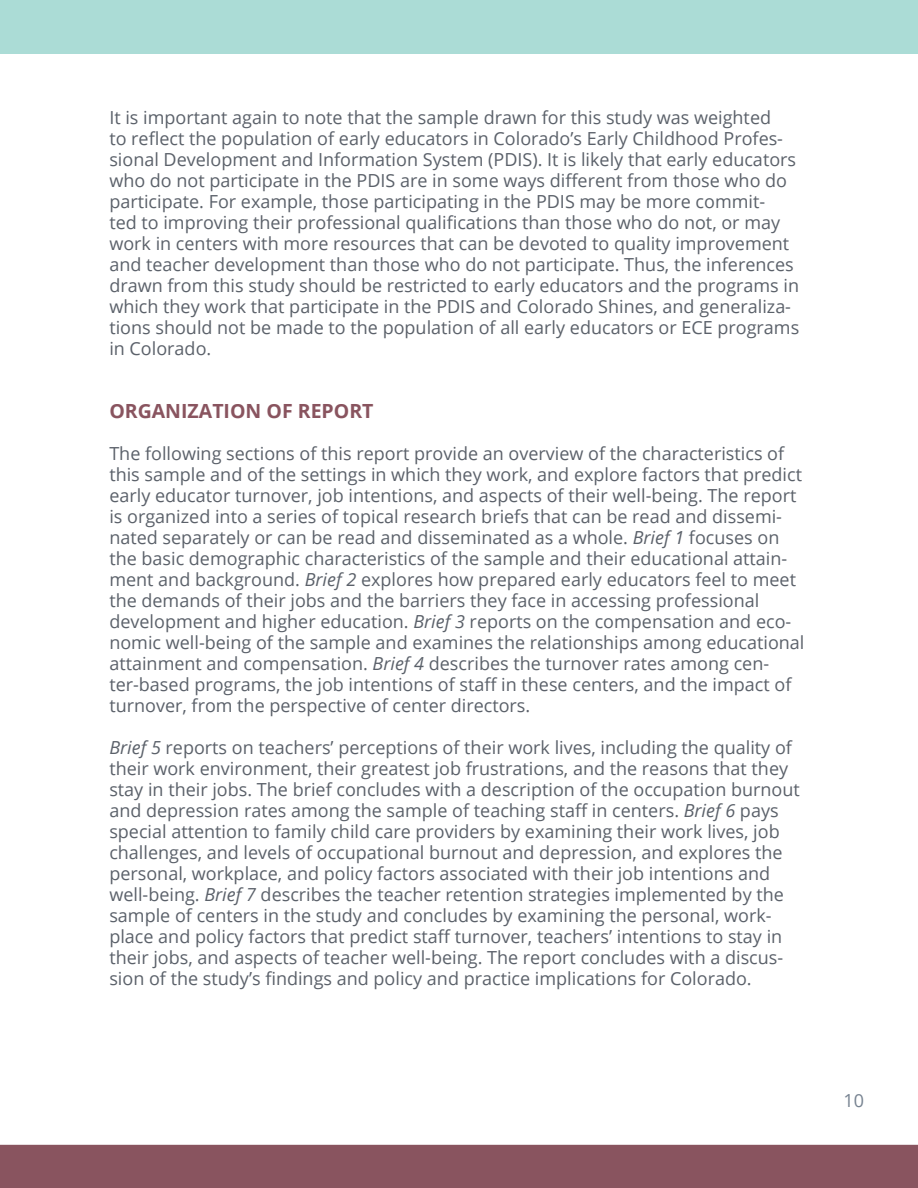
<style>
.page{position:relative;width:918px;height:1188px;background:#fff}
.page>*{position:absolute;margin:0;border:0;box-sizing:border-box;transform-origin:0 0}
.t1{font:700 19.5px "Open Sans";color:#89545f}
.t2{font:18px/21px "Open Sans";color:#5b616a}
.t3{font:18px "Open Sans";color:#778391}
.s1{font-style:italic}
</style>
<div class="page">
<div style="left:0;top:0;width:918px;height:54px;background:#abdcd6"></div>
<div style="left:0;top:1145px;width:918px;height:43px;background:#89545f"></div>
<p class="t2" style="left:109px;top:106px;width:691px">It is important again to note that the sample drawn for this study was weighted<br>to reflect the population of early educators in Colorado’s Early Childhood Profes&shy;sional Development and Information System (PDIS). It is likely that early educators who do not participate in the PDIS are in some ways different from those who do participate. For example, those participating in the PDIS may be more commit-<br>ted to improving their professional qualifications than those who do not, or may work in centers with more resources that can be devoted to quality improvement and teacher development than those who do not participate. Thus, the inferences drawn from this study should be restricted to early educators and the programs in which they work that participate in the PDIS and Colorado Shines, and generaliza&shy;tions should not be made to the population of all early educators or ECE programs in Colorado.</p>
<p class="t1" style="left:109px;top:397px;width:266px">ORGANIZATION OF REPORT</p>
<p class="t2" style="left:109px;top:442px;width:697px">The following sections of this report provide an overview of the characteristics of this sample and of the settings in which they work, and explore factors that predict early educator turnover, job intentions, and aspects of their well-being. The report is organized into a series of topical research briefs that can be read and dissemi&shy;nated separately or can be read and disseminated as a whole. <span class="s1">Brief 1</span> focuses on the basic demographic characteristics of the sample and their educational attain&shy;ment and background. <span class="s1">Brief 2</span> explores how prepared early educators feel to meet the demands of their jobs and the barriers they face in accessing professional development and higher education. <span class="s1">Brief 3</span> reports on the compensation and eco&shy;nomic well-being of the sample and examines the relationships among educational attainment and compensation. <span class="s1">Brief 4</span> describes the turnover rates among cen&shy;ter-based programs, the job intentions of staff in these centers, and the impact of turnover, from the perspective of center directors.</p>
<p class="t2" style="left:109px;top:736px;width:692px"><span class="s1">Brief 5</span> reports on teachers’ perceptions of their work lives, including the quality of their work environment, their greatest job frustrations, and the reasons that they stay in their jobs. The brief concludes with a description of the occupation burnout and depression rates among the sample of teaching staff in centers. <span class="s1">Brief 6</span> pays special attention to family child care providers by examining their work lives, job challenges, and levels of occupational burnout and depression, and explores the personal, workplace, and policy factors associated with their job intentions and well-being. <span class="s1">Brief 7</span> describes the teacher retention strategies implemented by the sample of centers in the study and concludes by examining the personal, work&shy;place and policy factors that predict staff turnover, teachers’ intentions to stay in their jobs, and aspects of teacher well-being. The report concludes with a discus&shy;sion of the study’s findings and policy and practice implications for Colorado.</p>
<p class="t3" style="left:843px;top:1088px;width:22px">10</p>
</div>
